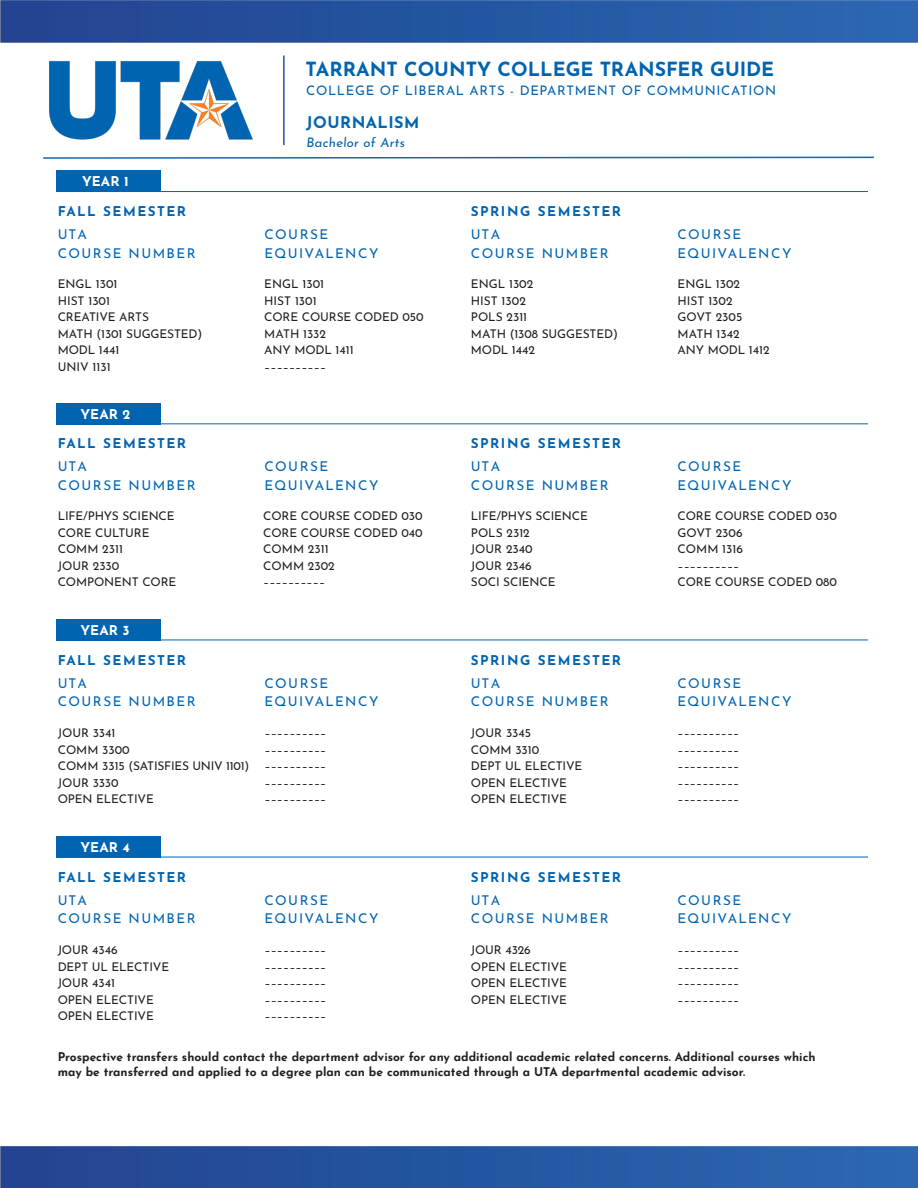
<style>
.page{position:relative;width:918px;height:1188px;background:#fff}
.page>*{position:absolute;margin:0;border:0;box-sizing:border-box;transform-origin:0 0}
.t1{font:700 19.5px "Josefin Sans";color:#0064b1}
.t2{font:700 16.05px "Josefin Sans";letter-spacing:.03em;color:#0064b1}
.t3{font:13.5px "Josefin Sans";letter-spacing:.11em;color:#0064b1}
.t4{font:700 13.5px "Josefin Sans";letter-spacing:.11em;color:#0064b1}
.t5{font:700 13.5px "Josefin Sans";color:#fff}
.t6{font:13.2px "Josefin Sans";letter-spacing:.05em;color:#0064b1}
.t7{font:12px "Josefin Sans";letter-spacing:-.01em;color:#231f20}
.t8{font:700 12px "Josefin Sans";color:#231f20}
</style>
<div class="page">
<img style="left:0;top:1146px;width:918px;height:42px">
<hr style="left:283px;top:56px;width:2px;height:89px;background:#23519d">
<img style="left:49px;top:61px;width:204px;height:79px">
<img style="left:0;top:0;width:918px;height:43px">
<svg style="left:43px;top:156px;width:831px;height:3px"></svg>
<hr style="left:57px;top:191px;width:811px;height:1px;background:#0064b1">
<div style="left:57px;top:170px;width:104px;height:21px;background:#0064b1"></div>
<hr style="left:57px;top:423px;width:811px;height:1px;background:#0064b1">
<div style="left:57px;top:403px;width:104px;height:21px;background:#0064b1"></div>
<hr style="left:57px;top:640px;width:811px;height:1px;background:#0064b1">
<div style="left:57px;top:619px;width:104px;height:21px;background:#0064b1"></div>
<hr style="left:57px;top:857px;width:811px;height:1px;background:#0064b1">
<div style="left:57px;top:836px;width:104px;height:21px;background:#0064b1"></div>
<p class="t5" style="left:82px;top:169px;width:48px">YEAR 1</p>
<h1 class="t1" style="left:306px;top:51px;width:470px">TARRANT COUNTY COLLEGE TRANSFER GUIDE</h1>
<p class="t6" style="left:306px;top:79px;width:471px">COLLEGE OF LIBERAL ARTS - DEPARTMENT OF COMMUNICATION</p>
<p class="t2" style="left:306px;top:108px;width:115px">JOURNALISM</p>
<p class="t6" style="left:306px;top:132px;width:102px">Bachelor of Arts</p>
<p class="t4" style="left:58px;top:199px;width:130px">FALL SEMESTER</p>
<p class="t4" style="left:471px;top:199px;width:152px">SPRING SEMESTER</p>
<p class="t3" style="left:58px;top:223px;width:31px">UTA</p>
<p class="t3" style="left:58px;top:242px;width:139px">COURSE NUMBER</p>
<p class="t3" style="left:471px;top:223px;width:31px">UTA</p>
<p class="t3" style="left:471px;top:242px;width:139px">COURSE NUMBER</p>
<p class="t3" style="left:265px;top:223px;width:65px">COURSE</p>
<p class="t3" style="left:265px;top:242px;width:115px">EQUIVALENCY</p>
<p class="t7" style="left:58px;top:274px;width:61px">ENGL 1301</p>
<p class="t7" style="left:58px;top:290px;width:54px">HIST 1301</p>
<p class="t7" style="left:58px;top:307px;width:93px">CREATIVE ARTS</p>
<p class="t7" style="left:58px;top:323px;width:146px">MATH (1301 SUGGESTED)</p>
<p class="t7" style="left:58px;top:340px;width:63px">MODL 1441</p>
<p class="t7" style="left:58px;top:356px;width:55px">UNIV 1131</p>
<p class="t7" style="left:264px;top:274px;width:61px">ENGL 1301</p>
<p class="t7" style="left:264px;top:290px;width:54px">HIST 1301</p>
<p class="t7" style="left:264px;top:307px;width:161px">CORE COURSE CODED 050</p>
<p class="t7" style="left:264px;top:323px;width:63px">MATH 1332</p>
<p class="t7" style="left:264px;top:340px;width:91px">ANY MODL 1411</p>
<p class="t7" style="left:264px;top:356px;width:63px">––––––––––</p>
<p class="t7" style="left:471px;top:274px;width:64px">ENGL 1302</p>
<p class="t7" style="left:471px;top:290px;width:57px">HIST 1302</p>
<p class="t7" style="left:471px;top:307px;width:58px">POLS 2311</p>
<p class="t7" style="left:471px;top:323px;width:149px">MATH (1308 SUGGESTED)</p>
<p class="t7" style="left:471px;top:340px;width:66px">MODL 1442</p>
<p class="t5" style="left:80px;top:402px;width:51px">YEAR 2</p>
<p class="t4" style="left:58px;top:432px;width:130px">FALL SEMESTER</p>
<p class="t4" style="left:471px;top:432px;width:152px">SPRING SEMESTER</p>
<p class="t3" style="left:58px;top:455px;width:31px">UTA</p>
<p class="t3" style="left:58px;top:474px;width:139px">COURSE NUMBER</p>
<p class="t3" style="left:471px;top:455px;width:31px">UTA</p>
<p class="t3" style="left:471px;top:474px;width:139px">COURSE NUMBER</p>
<p class="t3" style="left:265px;top:455px;width:65px">COURSE</p>
<p class="t3" style="left:265px;top:474px;width:115px">EQUIVALENCY</p>
<p class="t7" style="left:58px;top:506px;width:119px">LIFE/PHYS SCIENCE</p>
<p class="t7" style="left:58px;top:523px;width:93px">CORE CULTURE</p>
<p class="t7" style="left:58px;top:539px;width:67px">COMM 2311</p>
<p class="t7" style="left:58px;top:556px;width:63px">JOUR 2330</p>
<p class="t7" style="left:58px;top:572px;width:120px">COMPONENT CORE</p>
<p class="t7" style="left:263px;top:506px;width:161px">CORE COURSE CODED 030</p>
<p class="t7" style="left:263px;top:523px;width:161px">CORE COURSE CODED 040</p>
<p class="t7" style="left:263px;top:539px;width:67px">COMM 2311</p>
<p class="t7" style="left:263px;top:556px;width:73px">COMM 2302</p>
<p class="t7" style="left:263px;top:572px;width:63px">––––––––––</p>
<p class="t7" style="left:471px;top:506px;width:119px">LIFE/PHYS SCIENCE</p>
<p class="t7" style="left:471px;top:523px;width:60px">POLS 2312</p>
<p class="t7" style="left:471px;top:539px;width:63px">JOUR 2340</p>
<p class="t7" style="left:471px;top:556px;width:62px">JOUR 2346</p>
<p class="t7" style="left:471px;top:572px;width:86px">SOCI SCIENCE</p>
<p class="t5" style="left:80px;top:618px;width:51px">YEAR 3</p>
<p class="t4" style="left:58px;top:648px;width:130px">FALL SEMESTER</p>
<p class="t4" style="left:471px;top:648px;width:152px">SPRING SEMESTER</p>
<p class="t3" style="left:58px;top:672px;width:31px">UTA</p>
<p class="t3" style="left:58px;top:690px;width:139px">COURSE NUMBER</p>
<p class="t3" style="left:471px;top:672px;width:31px">UTA</p>
<p class="t3" style="left:471px;top:690px;width:139px">COURSE NUMBER</p>
<p class="t3" style="left:265px;top:672px;width:65px">COURSE</p>
<p class="t3" style="left:265px;top:690px;width:115px">EQUIVALENCY</p>
<p class="t7" style="left:58px;top:723px;width:59px">JOUR 3341</p>
<p class="t7" style="left:58px;top:739px;width:73px">COMM 3300</p>
<p class="t7" style="left:58px;top:756px;width:193px">COMM 3315 (SATISFIES UNIV 1101)</p>
<p class="t7" style="left:58px;top:772px;width:63px">JOUR 3330</p>
<p class="t7" style="left:58px;top:789px;width:98px">OPEN ELECTIVE</p>
<p class="t7" style="left:265px;top:723px;width:63px">––––––––––</p>
<p class="t7" style="left:265px;top:739px;width:63px">––––––––––</p>
<p class="t7" style="left:265px;top:756px;width:63px">––––––––––</p>
<p class="t7" style="left:265px;top:772px;width:63px">––––––––––</p>
<p class="t7" style="left:265px;top:789px;width:63px">––––––––––</p>
<p class="t7" style="left:471px;top:723px;width:62px">JOUR 3345</p>
<p class="t7" style="left:471px;top:739px;width:70px">COMM 3310</p>
<p class="t7" style="left:471px;top:756px;width:113px">DEPT UL ELECTIVE</p>
<p class="t7" style="left:471px;top:772px;width:98px">OPEN ELECTIVE</p>
<p class="t7" style="left:471px;top:789px;width:98px">OPEN ELECTIVE</p>
<p class="t5" style="left:80px;top:835px;width:51px">YEAR 4</p>
<p class="t4" style="left:58px;top:865px;width:130px">FALL SEMESTER</p>
<p class="t4" style="left:471px;top:865px;width:152px">SPRING SEMESTER</p>
<p class="t3" style="left:58px;top:889px;width:31px">UTA</p>
<p class="t3" style="left:58px;top:907px;width:139px">COURSE NUMBER</p>
<p class="t3" style="left:471px;top:889px;width:31px">UTA</p>
<p class="t3" style="left:471px;top:907px;width:139px">COURSE NUMBER</p>
<p class="t3" style="left:265px;top:889px;width:65px">COURSE</p>
<p class="t3" style="left:265px;top:907px;width:115px">EQUIVALENCY</p>
<p class="t7" style="left:58px;top:940px;width:61px">JOUR 4346</p>
<p class="t7" style="left:58px;top:956px;width:113px">DEPT UL ELECTIVE</p>
<p class="t7" style="left:58px;top:973px;width:59px">JOUR 4341</p>
<p class="t7" style="left:58px;top:989px;width:98px">OPEN ELECTIVE</p>
<p class="t7" style="left:58px;top:1006px;width:98px">OPEN ELECTIVE</p>
<p class="t7" style="left:265px;top:940px;width:63px">––––––––––</p>
<p class="t7" style="left:265px;top:956px;width:63px">––––––––––</p>
<p class="t7" style="left:265px;top:973px;width:63px">––––––––––</p>
<p class="t7" style="left:265px;top:989px;width:63px">––––––––––</p>
<p class="t7" style="left:265px;top:1006px;width:63px">––––––––––</p>
<p class="t7" style="left:471px;top:940px;width:61px">JOUR 4326</p>
<p class="t7" style="left:471px;top:956px;width:98px">OPEN ELECTIVE</p>
<p class="t7" style="left:471px;top:973px;width:98px">OPEN ELECTIVE</p>
<p class="t7" style="left:471px;top:989px;width:98px">OPEN ELECTIVE</p>
<p class="t3" style="left:678px;top:223px;width:65px">COURSE</p>
<p class="t3" style="left:678px;top:242px;width:115px">EQUIVALENCY</p>
<p class="t7" style="left:678px;top:274px;width:64px">ENGL 1302</p>
<p class="t7" style="left:678px;top:290px;width:57px">HIST 1302</p>
<p class="t7" style="left:678px;top:307px;width:66px">GOVT 2305</p>
<p class="t7" style="left:678px;top:323px;width:64px">MATH 1342</p>
<p class="t7" style="left:678px;top:340px;width:94px">ANY MODL 1412</p>
<p class="t3" style="left:678px;top:455px;width:65px">COURSE</p>
<p class="t3" style="left:678px;top:474px;width:115px">EQUIVALENCY</p>
<p class="t7" style="left:678px;top:506px;width:161px">CORE COURSE CODED 030</p>
<p class="t7" style="left:678px;top:523px;width:67px">GOVT 2306</p>
<p class="t7" style="left:678px;top:539px;width:67px">COMM 1316</p>
<p class="t7" style="left:678px;top:556px;width:63px">––––––––––</p>
<p class="t7" style="left:678px;top:572px;width:161px">CORE COURSE CODED 080</p>
<p class="t3" style="left:678px;top:672px;width:65px">COURSE</p>
<p class="t3" style="left:678px;top:690px;width:115px">EQUIVALENCY</p>
<p class="t7" style="left:678px;top:723px;width:63px">––––––––––</p>
<p class="t7" style="left:678px;top:739px;width:63px">––––––––––</p>
<p class="t7" style="left:678px;top:756px;width:63px">––––––––––</p>
<p class="t7" style="left:678px;top:772px;width:63px">––––––––––</p>
<p class="t7" style="left:678px;top:789px;width:63px">––––––––––</p>
<p class="t3" style="left:678px;top:889px;width:65px">COURSE</p>
<p class="t3" style="left:678px;top:907px;width:115px">EQUIVALENCY</p>
<p class="t7" style="left:678px;top:940px;width:63px">––––––––––</p>
<p class="t7" style="left:678px;top:956px;width:63px">––––––––––</p>
<p class="t7" style="left:678px;top:973px;width:63px">––––––––––</p>
<p class="t7" style="left:678px;top:989px;width:63px">––––––––––</p>
<p class="t8" style="left:58px;top:1046px;width:759px">Prospective transfers should contact the department advisor for any additional academic related concerns. Additional courses which</p>
<p class="t8" style="left:58px;top:1061px;width:689px">may be transferred and applied to a degree plan can be communicated through a UTA departmental academic advisor.</p>
</div>
